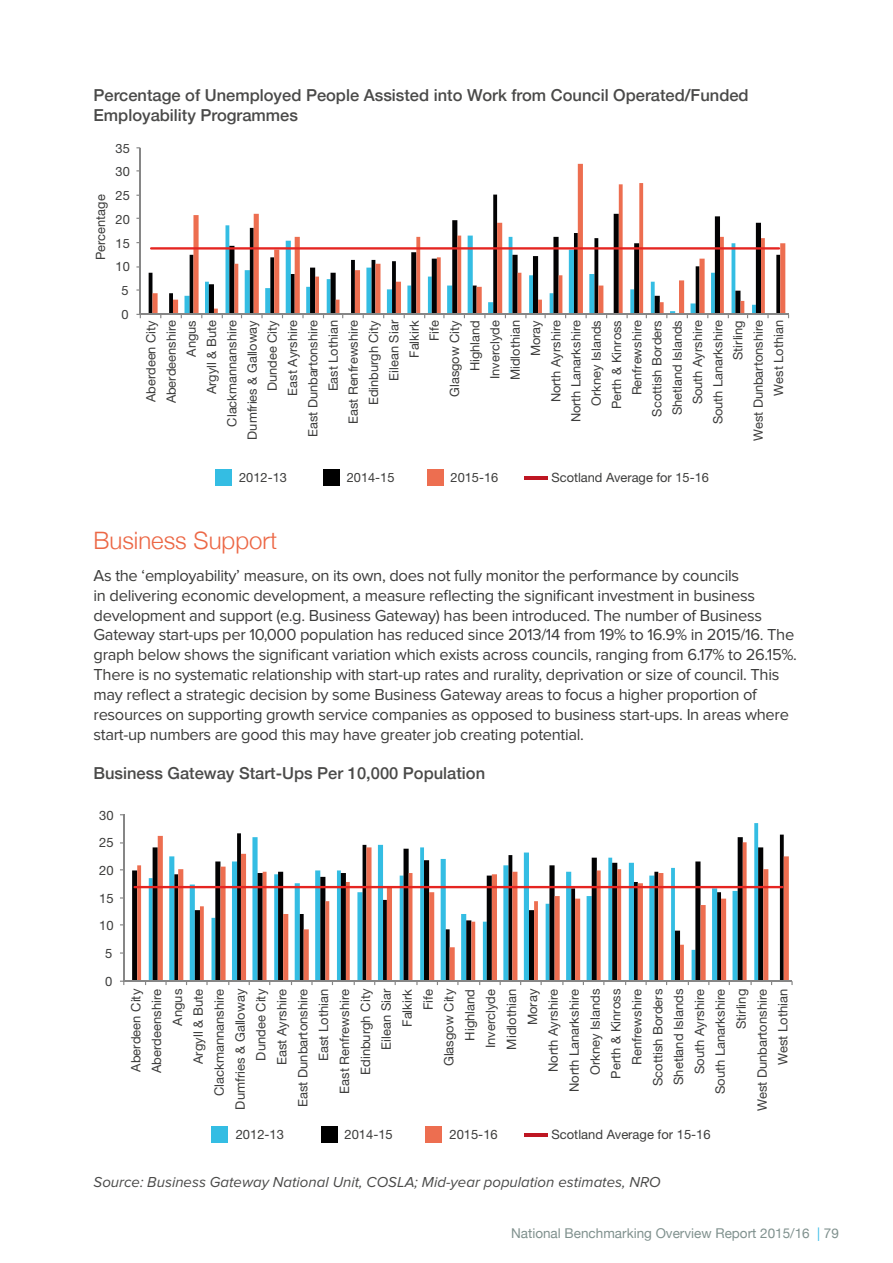
<style>
.page{position:relative;width:893px;height:1263px;background:#fff}
.page>*{position:absolute;margin:0;border:0;box-sizing:border-box;transform-origin:0 0}
.t1{font:300 24px "Helvetica Neue";color:#ec6745}
.t2{font:16.5px/19.8px "Proxima Nova";letter-spacing:-.02em;color:#3c3c3b}
.t3{font:500 16.5px/19.8px "Helvetica Neue";color:#4a4a49}
.t4{font:italic 15px "Proxima Nova";color:#4a4a49}
.t5{font:13.5px "Helvetica Neue";color:#80918e}
.t6{font:12.9px/20.2px "Helvetica Neue";color:#3c3c3b;text-align:right}
.s1{color:#3dbee8}
</style>
<div class="page">
<div style="left:215px;top:469px;width:17px;height:17px;background:#34bde3"></div>
<div style="left:323px;top:469px;width:17px;height:17px;background:#000"></div>
<div style="left:427px;top:469px;width:16px;height:17px;background:#ed6e50"></div>
<hr style="left:524px;top:476px;width:23px;height:3px;background:#be1622">
<svg style="left:152px;top:164px;width:633px;height:150px"></svg>
<hr style="left:140px;top:148px;width:1px;height:166px;background:#868686">
<hr style="left:140px;top:314px;width:648px;height:1px;background:#868686">
<svg style="left:150px;top:247px;width:630px;height:3px;background:#e44d49"></svg>
<div style="left:212px;top:1126px;width:16px;height:17px;background:#34bde3"></div>
<div style="left:321px;top:1126px;width:17px;height:17px;background:#000"></div>
<div style="left:425px;top:1126px;width:17px;height:17px;background:#ed6e50"></div>
<hr style="left:524px;top:1133px;width:23px;height:3px;background:#be1622">
<svg style="left:132px;top:833px;width:652px;height:147px"></svg>
<svg style="left:137px;top:836px;width:652px;height:144px"></svg>
<hr style="left:123px;top:815px;width:1px;height:166px;background:#868686">
<hr style="left:124px;top:980px;width:668px;height:2px;background:#868686">
<svg style="left:133px;top:886px;width:651px;height:2px"></svg>
<p class="t3" style="left:94px;top:84px;width:657px">Percentage of Unemployed People Assisted into Work from Council Operated/Funded<br>Employability Programmes</p>
<p class="t6" style="left:116px;top:139px;width:16px">35</p>
<p class="t6" style="left:91px;top:260px;width:67px;rotate:-90deg">Percentage</p>
<p class="t6" style="left:116px;top:162px;width:16px">30</p>
<p class="t6" style="left:116px;top:186px;width:16px">25</p>
<p class="t6" style="left:116px;top:210px;width:16px">20</p>
<p class="t6" style="left:116px;top:234px;width:16px">15</p>
<p class="t6" style="left:116px;top:257px;width:16px">10</p>
<p class="t6" style="left:121px;top:281px;width:9px">5</p>
<p class="t6" style="left:121px;top:305px;width:9px">0</p>
<p class="t6" style="left:141px;top:441px;width:123px;rotate:-90deg">Aberdeen City<br>Aberdeenshire<br>Angus<br>Argyll &amp; Bute<br>Clackmannanshire<br>Dumfries &amp; Galloway<br>Dundee City<br>East Ayrshire<br>East Dunbartonshire<br>East Lothian<br>East Renfrewshire<br>Edinburgh City<br>Eilean Siar<br>Falkirk<br>Fife<br>Glasgow City<br>Highland<br>Inverclyde<br>Midlothian<br>Moray<br>North Ayrshire<br>North Lanarkshire<br>Orkney Islands<br>Perth &amp; Kinross<br>Renfrewshire<br>Scottish Borders<br>Shetland Islands<br>South Ayrshire<br>South Lanarkshire<br>Stirling<br>West Dunbartonshire<br>West Lothian</p>
<p class="t6" style="left:239px;top:468px;width:49px">2012-13</p>
<p class="t6" style="left:347px;top:468px;width:49px">2014-15</p>
<p class="t6" style="left:451px;top:468px;width:49px">2015-16</p>
<p class="t6" style="left:551px;top:468px;width:159px">Scotland Average for 15-16</p>
<h1 class="t1" style="left:94px;top:521px;width:185px">Business Support</h1>
<p class="t2" style="left:94px;top:566px;width:705px">As the ‘employability’ measure, on its own, does not fully monitor the performance by councils<br>in delivering economic development, a measure reflecting the significant investment in business development and support (e.g. Business Gateway) has been introduced. The number of Business Gateway start-ups per 10,000 population has reduced since 2013/14 from 19% to 16.9% in 2015/16. The graph below shows the significant variation which exists across councils, ranging from 6.17% to 26.15%.<br>There is no systematic relationship with start-up rates and rurality, deprivation or size of council. This may reflect a strategic decision by some Business Gateway areas to focus a higher proportion of resources on supporting growth service companies as opposed to business start-ups. In areas where start-up numbers are good this may have greater job creating potential.</p>
<p class="t3" style="left:94px;top:762px;width:393px">Business Gateway Start-Ups Per 10,000 Population</p>
<p class="t6" style="left:99px;top:806px;width:16px">30</p>
<p class="t6" style="left:99px;top:833px;width:16px">25</p>
<p class="t6" style="left:99px;top:861px;width:16px">20</p>
<p class="t6" style="left:99px;top:889px;width:16px">15</p>
<p class="t6" style="left:99px;top:916px;width:16px">10</p>
<p class="t6" style="left:105px;top:944px;width:9px">5</p>
<p class="t6" style="left:105px;top:972px;width:9px">0</p>
<p class="t6" style="left:126px;top:1111px;width:124px;line-height:20.9px;rotate:-90deg">Aberdeen City<br>Aberdeenshire<br>Angus<br>Argyll &amp; Bute<br>Clackmannanshire<br>Dumfries &amp; Galloway<br>Dundee City<br>East Ayrshire<br>East Dunbartonshire<br>East Lothian<br>East Renfrewshire<br>Edinburgh City<br>Eilean Siar<br>Falkirk<br>Fife<br>Glasgow City<br>Highland<br>Inverclyde<br>Midlothian<br>Moray<br>North Ayrshire<br>North Lanarkshire<br>Orkney Islands<br>Perth &amp; Kinross<br>Renfrewshire<br>Scottish Borders<br>Shetland Islands<br>South Ayrshire<br>South Lanarkshire<br>Stirling<br>West Dunbartonshire<br>West Lothian</p>
<p class="t6" style="left:236px;top:1125px;width:50px">2012-13</p>
<p class="t6" style="left:344px;top:1125px;width:50px">2014-15</p>
<p class="t6" style="left:449px;top:1125px;width:50px">2015-16</p>
<p class="t6" style="left:551px;top:1125px;width:161px">Scotland Average for 15-16</p>
<p class="t4" style="left:94px;top:1174px;width:569px">Source: Business Gateway National Unit, COSLA; Mid-year population estimates, NRO</p>
<p class="t5" style="left:511px;top:1223px;width:329px">National Benchmarking Overview Report 2015/16 <span class="s1">|</span> 79</p>
</div>
